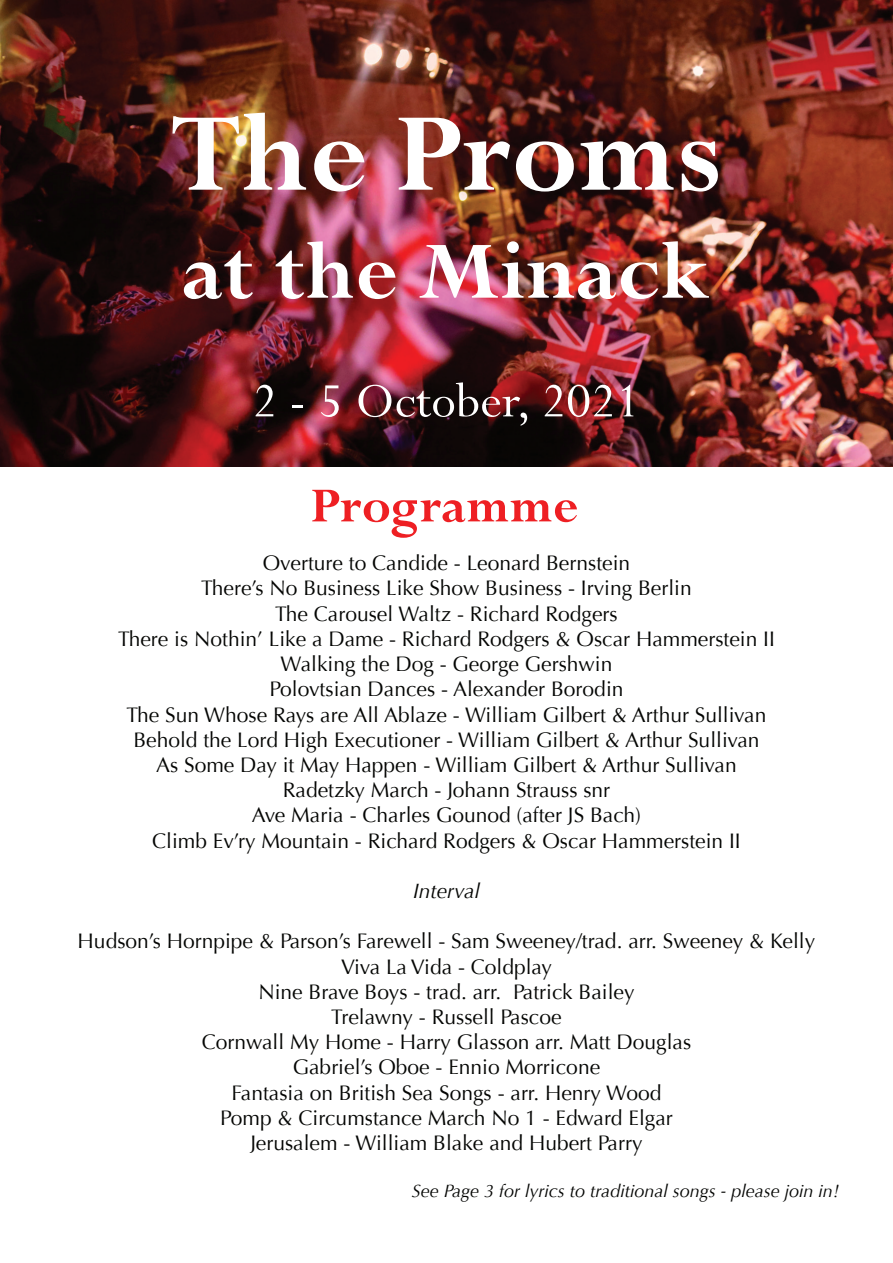
<style>
.page{position:relative;width:893px;height:1263px;background:#fff}
.page>*{position:absolute;margin:0;border:0;box-sizing:border-box;transform-origin:0 0}
.t1{font:700 123px "Perpetua";color:#fff}
.t2{font:700 90px "Perpetua";color:#fff}
.t3{font:54px "Perpetua";color:#fff}
.t4{font:700 54px "Perpetua";color:#ee1f23}
.t5{font:21px/25.2px "Optima";color:#040503;text-align:center}
.t6{font:italic 21px "Optima";color:#040503}
.t7{font:italic 18px "Optima";color:#040503}
</style>
<div class="page">
<img style="left:0;top:0;width:893px;height:466px">
<h1 class="t1" style="left:171px;top:77px;width:552px">The Proms</h1>
<h2 class="t2" style="left:182px;top:215px;width:530px">at the Minack</h2>
<h3 class="t3" style="left:252px;top:367px;width:389px">2 - 5 October, 2021</h3>
<h3 class="t4" style="left:311px;top:472px;width:269px">Programme</h3>
<p class="t5" style="left:118px;top:551px;width:658px">Overture to Candide - Leonard Bernstein<br>There’s No Business Like Show Business - Irving Berlin<br>The Carousel Waltz - Richard Rodgers<br>There is Nothin’ Like a Dame - Richard Rodgers &amp; Oscar Hammerstein II Walking the Dog - George Gershwin<br>Polovtsian Dances - Alexander Borodin<br>The Sun Whose Rays are All Ablaze - William Gilbert &amp; Arthur Sullivan Behold the Lord High Executioner - William Gilbert &amp; Arthur Sullivan<br>As Some Day it May Happen - William Gilbert &amp; Arthur Sullivan Radetzky March - Johann Strauss snr<br>Ave Maria - Charles Gounod (after JS Bach)<br>Climb Ev’ry Mountain - Richard Rodgers &amp; Oscar Hammerstein II</p>
<p class="t6" style="left:413px;top:878px;width:68px">Interval</p>
<p class="t5" style="left:78px;top:929px;width:739px">Hudson’s Hornpipe &amp; Parson’s Farewell - Sam Sweeney/trad. arr. Sweeney &amp; Kelly Viva La Vida - Coldplay<br>Nine Brave Boys - trad. arr. Patrick Bailey<br>Trelawny - Russell Pascoe<br>Cornwall My Home - Harry Glasson arr. Matt Douglas<br>Gabriel’s Oboe - Ennio Morricone<br>Fantasia on British Sea Songs - arr. Henry Wood<br>Pomp &amp; Circumstance March No 1 - Edward Elgar<br>Jerusalem - William Blake and Hubert Parry</p>
<p class="t7" style="left:412px;top:1180px;width:429px">See Page 3 for lyrics to traditional songs - please join in!</p>
</div>
